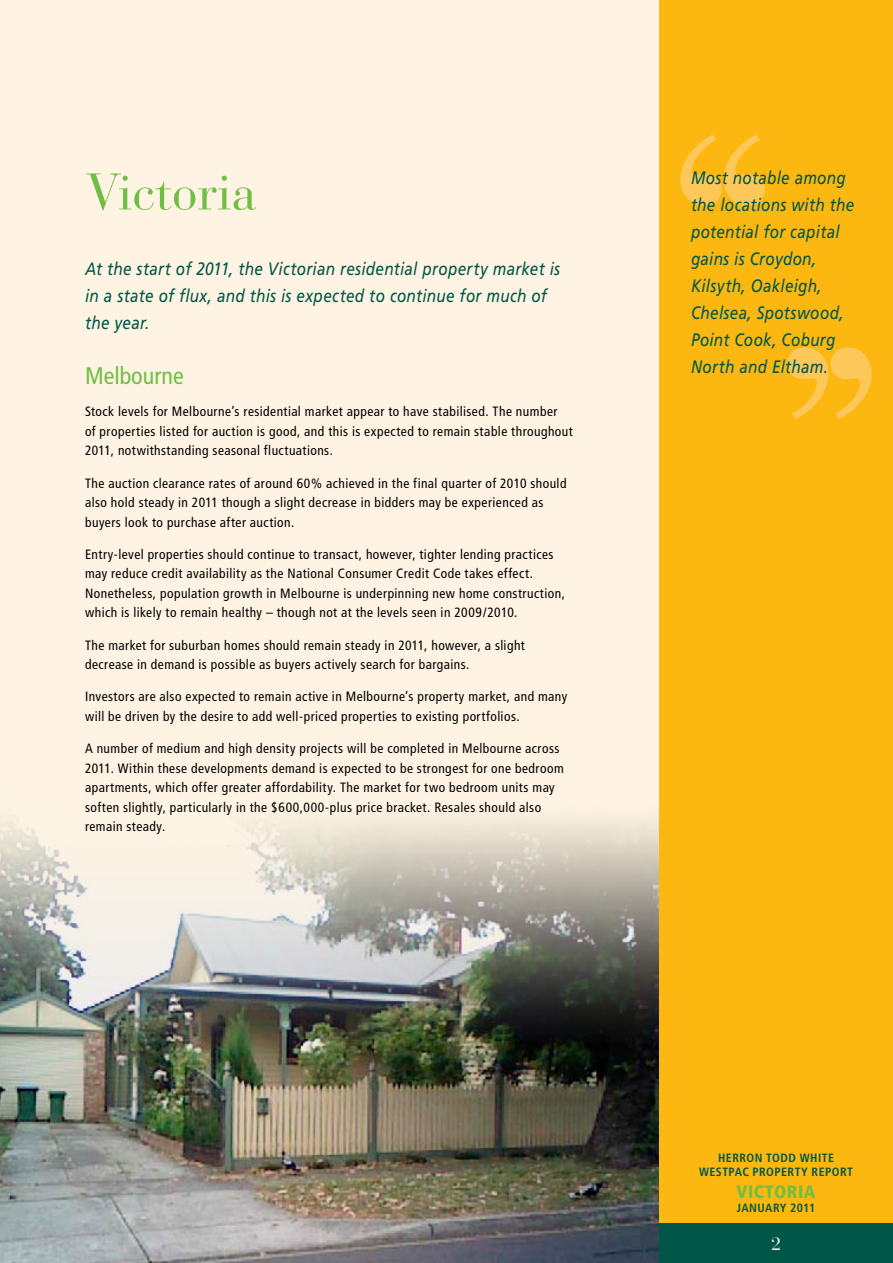
<style>
.page{position:relative;width:893px;height:1263px;background:#fff4e3}
.page>*{position:absolute;margin:0;border:0;box-sizing:border-box;transform-origin:0 0}
.t1{font:51px "Bauer Bodoni";color:#70be44}
.t2{font:condensed 24px "Frutiger";color:#70be44}
.t3{font:italic 18px/27px "Frutiger";letter-spacing:.02em;color:#005647;scale:.85 1}
.t4{font:900 condensed 18px "Frutiger";letter-spacing:.03em;color:#70be44}
.t5{font:18px "Bauer Bodoni";color:#fff}
.t6{font:condensed 13.5px/19.5px "Frutiger";letter-spacing:.035em;color:#000}
.t7{font:700 condensed 12px/14.4px "Frutiger";letter-spacing:.04em;color:#005647;text-align:center}
</style>
<div class="page">
<img style="left:0;top:821px;width:659px;height:442px">
<div style="left:659px;top:0;width:234px;height:1263px;background:#fcb811"></div>
<div style="left:659px;top:1223px;width:234px;height:40px;background:#005647"></div>
<svg style="left:787px;top:347px;width:85px;height:72px"></svg>
<svg style="left:680px;top:134px;width:85px;height:72px"></svg>
<h1 class="t1" style="left:85px;top:161px;width:173px">Victoria</h1>
<h3 class="t3" style="left:85px;top:255px;width:560px">At the start of 2011, the Victorian residential property market is in a state of flux, and this is expected to continue for much of the year.</h3>
<h2 class="t2" style="left:85px;top:362px;width:100px">Melbourne</h2>
<p class="t6" style="left:85px;top:402px;width:489px">Stock levels for Melbourne’s residential market appear to have stabilised. The number<br>of properties listed for auction is good, and this is expected to remain stable throughout<br>2011, notwithstanding seasonal fluctuations.</p>
<p class="t6" style="left:85px;top:473px;width:483px">The auction clearance rates of around 60% achieved in the final quarter of 2010 should also hold steady in 2011 though a slight decrease in bidders may be experienced as buyers look to purchase after auction.</p>
<p class="t6" style="left:85px;top:545px;width:481px">Entry-level properties should continue to transact, however, tighter lending practices may reduce credit availability as the National Consumer Credit Code takes effect.<br>Nonetheless, population growth in Melbourne is underpinning new home construction, which is likely to remain healthy – though not at the levels seen in 2009/2010.</p>
<p class="t6" style="left:85px;top:635px;width:441px">The market for suburban homes should remain steady in 2011, however, a slight decrease in demand is possible as buyers actively search for bargains.</p>
<p class="t6" style="left:85px;top:687px;width:484px">Investors are also expected to remain active in Melbourne’s property market, and many will be driven by the desire to add well-priced properties to existing portfolios.</p>
<p class="t6" style="left:85px;top:739px;width:480px">A number of medium and high density projects will be completed in Melbourne across 2011. Within these developments demand is expected to be strongest for one bedroom apartments, which offer greater affordability. The market for two bedroom units may soften slightly, particularly in the $600,000-plus price bracket. Resales should also remain steady.</p>
<h3 class="t3" style="left:691px;top:164px;width:194px">Most notable among the locations with the potential for capital gains is Croydon,<br>Kilsyth, Oakleigh,<br>Chelsea, Spotswood,<br>Point Cook, Coburg<br>North and Eltham.</h3>
<p class="t7" style="left:699px;top:1150px;width:154px">HERRON TODD WHITE<br>WESTPAC PROPERTY REPORT</p>
<h3 class="t4" style="left:736px;top:1180px;width:41px">VICTOR</h3>
<h3 class="t4" style="left:798px;top:1180px;width:19px">IA</h3>
<p class="t7" style="left:737px;top:1200px;width:80px">JANUARY 2011</p>
<h3 class="t5" style="left:771px;top:1233px;width:12px">2</h3>
</div>
